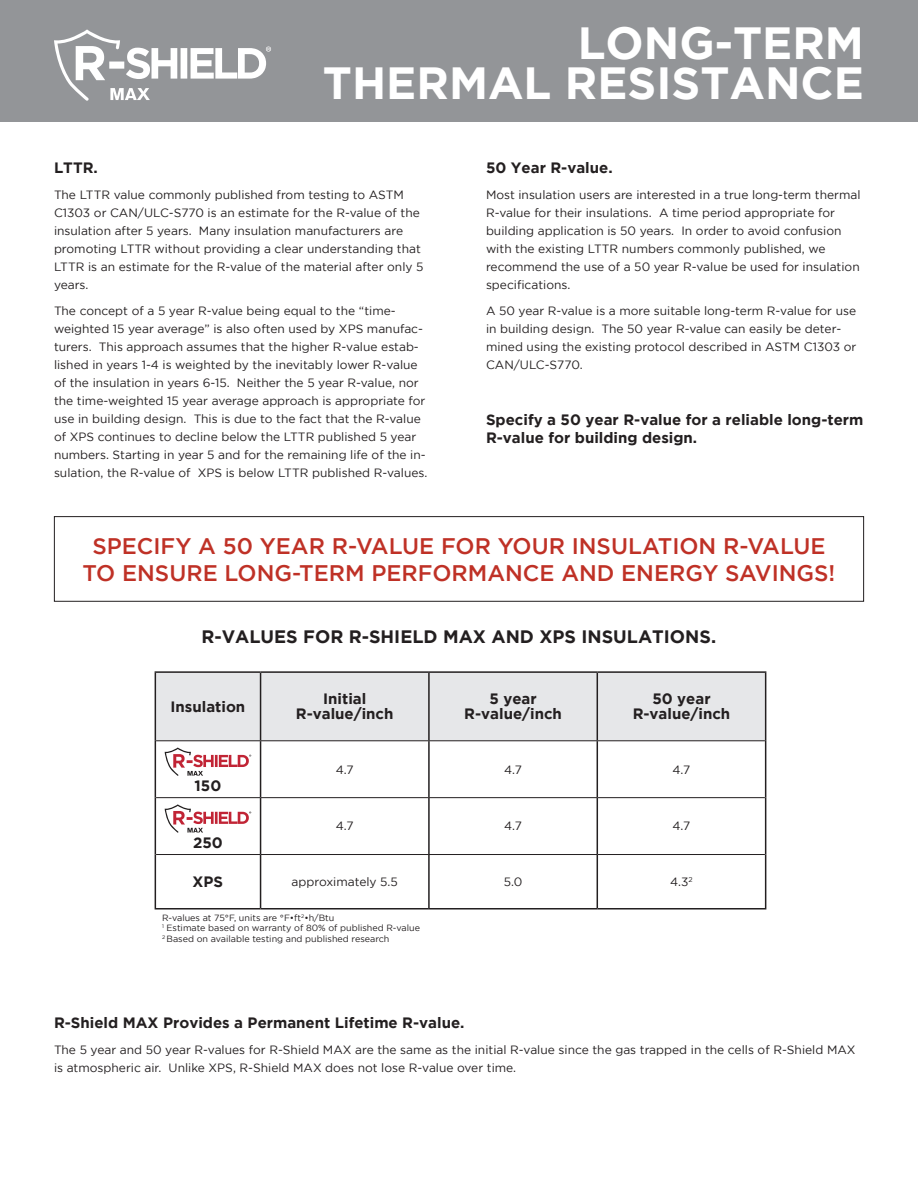
<style>
.page{position:relative;width:918px;height:1188px;background:#fff}
.page>*{position:absolute;margin:0;border:0;box-sizing:border-box;transform-origin:0 0}
.t1{font:700 45px/40.5px "Gotham";color:#fff;text-align:right}
.t2{font:500 22.5px/27px "Gotham";color:#bf3126;text-align:center}
.t3{font:700 18px "Gotham";color:#231f20}
.t4{font:700 15px/15px "Gotham";color:#231f20;text-align:center}
.t5{font:12px/18px "Gotham";color:#231f20}
.t6{font:9px/10.5px "Gotham";color:#231f20}
</style>
<div class="page">
<div style="left:156px;top:673px;width:609px;height:67px;background:#e6e7e9"></div>
<hr style="left:155px;top:671px;width:106px;height:2px;background:#231f20">
<hr style="left:155px;top:673px;width:1px;height:68px;background:#231f20">
<hr style="left:261px;top:671px;width:168px;height:2px;background:#231f20">
<hr style="left:260px;top:673px;width:1px;height:67px;background:#231f20">
<hr style="left:429px;top:671px;width:168px;height:2px;background:#231f20">
<hr style="left:428px;top:673px;width:2px;height:67px;background:#231f20">
<hr style="left:597px;top:671px;width:169px;height:2px;background:#231f20">
<hr style="left:597px;top:673px;width:1px;height:67px;background:#231f20">
<hr style="left:765px;top:673px;width:1px;height:68px;background:#231f20">
<hr style="left:155px;top:741px;width:1px;height:57px;background:#231f20">
<hr style="left:260px;top:741px;width:1px;height:56px;background:#231f20">
<hr style="left:428px;top:741px;width:2px;height:56px;background:#231f20">
<hr style="left:597px;top:741px;width:1px;height:56px;background:#231f20">
<hr style="left:765px;top:741px;width:1px;height:57px;background:#231f20">
<hr style="left:155px;top:798px;width:1px;height:57px;background:#231f20">
<hr style="left:260px;top:798px;width:1px;height:56px;background:#231f20">
<hr style="left:428px;top:798px;width:2px;height:56px;background:#231f20">
<hr style="left:597px;top:798px;width:1px;height:56px;background:#231f20">
<hr style="left:765px;top:798px;width:1px;height:57px;background:#231f20">
<hr style="left:156px;top:740px;width:105px;height:1px;background:#231f20">
<hr style="left:261px;top:740px;width:168px;height:1px;background:#231f20">
<hr style="left:429px;top:740px;width:168px;height:1px;background:#231f20">
<hr style="left:597px;top:740px;width:168px;height:1px;background:#231f20">
<hr style="left:156px;top:797px;width:105px;height:1px;background:#231f20">
<hr style="left:261px;top:797px;width:168px;height:1px;background:#231f20">
<hr style="left:429px;top:797px;width:168px;height:1px;background:#231f20">
<hr style="left:597px;top:797px;width:168px;height:1px;background:#231f20">
<hr style="left:261px;top:854px;width:168px;height:1px;background:#231f20">
<hr style="left:429px;top:854px;width:168px;height:1px;background:#231f20">
<hr style="left:597px;top:854px;width:168px;height:1px;background:#231f20">
<hr style="left:428px;top:855px;width:2px;height:53px;background:#231f20">
<hr style="left:597px;top:855px;width:1px;height:53px;background:#231f20">
<hr style="left:765px;top:855px;width:1px;height:53px;background:#231f20">
<hr style="left:261px;top:908px;width:168px;height:2px;background:#231f20">
<hr style="left:429px;top:908px;width:168px;height:2px;background:#231f20">
<hr style="left:597px;top:908px;width:169px;height:2px;background:#231f20">
<hr style="left:156px;top:854px;width:105px;height:1px;background:#231f20">
<hr style="left:155px;top:855px;width:1px;height:53px;background:#231f20">
<hr style="left:260px;top:855px;width:1px;height:53px;background:#231f20">
<hr style="left:155px;top:908px;width:106px;height:2px;background:#231f20">
<svg style="left:165px;top:748px;width:86px;height:28px"></svg>
<svg style="left:165px;top:804px;width:86px;height:29px"></svg>
<div style="left:54px;top:516px;width:810px;height:86px;border:1px solid #231f20"></div>
<div style="left:0;top:0;width:918px;height:122px;background:#939598"></div>
<svg style="left:54px;top:29px;width:217px;height:71px"></svg>
<h1 class="t1" style="left:323px;top:21px;width:543px">LONG-TERM<br>THERMAL RESISTANCE</h1>
<p class="t4" style="left:54px;top:160px;width:45px">LTTR.</p>
<p class="t5" style="left:54px;top:185px;width:371px">The LTTR value commonly published from testing to ASTM C1303 or CAN/ULC-S770 is an estimate for the R-value of the insulation after 5 years. Many insulation manufacturers are promoting LTTR without providing a clear understanding that LTTR is an estimate for the R-value of the material after only 5 years.</p>
<p class="t5" style="left:54px;top:302px;width:375px">The concept of a 5 year R-value being equal to the “time&shy;weighted 15 year average” is also often used by XPS manufac&shy;turers. This approach assumes that the higher R-value estab&shy;lished in years 1-4 is weighted by the inevitably lower R-value of the insulation in years 6-15. Neither the 5 year R-value, nor the time-weighted 15 year average approach is appropriate for use in building design. This is due to the fact that the R-value of XPS continues to decline below the LTTR published 5 year numbers. Starting in year 5 and for the remaining life of the in&shy;sulation, the R-value of XPS is below LTTR published R-values.</p>
<p class="t4" style="left:486px;top:160px;width:128px">50 Year R-value.</p>
<p class="t5" style="left:486px;top:185px;width:376px">Most insulation users are interested in a true long-term thermal R-value for their insulations. A time period appropriate for building application is 50 years. In order to avoid confusion with the existing LTTR numbers commonly published, we recommend the use of a 50 year R-value be used for insulation specifications.</p>
<p class="t5" style="left:486px;top:302px;width:372px">A 50 year R-value is a more suitable long-term R-value for use in building design. The 50 year R-value can easily be deter&shy;mined using the existing protocol described in ASTM C1303 or CAN/ULC-S770.</p>
<p class="t4" style="left:486px;top:410px;width:379px;line-height:18px;text-align:left">Specify a 50 year R-value for a reliable long-term<br>R-value for building design.</p>
<h2 class="t2" style="left:83px;top:532px;width:754px">SPECIFY A 50 YEAR R-VALUE FOR YOUR INSULATION R-VALUE<br>TO ENSURE LONG-TERM PERFORMANCE AND ENERGY SAVINGS!</h2>
<h3 class="t3" style="left:201px;top:626px;width:516px">R-VALUES FOR R-SHIELD MAX AND XPS INSULATIONS.</h3>
<p class="t4" style="left:171px;top:699px;width:76px">Insulation</p>
<p class="t4" style="left:296px;top:691px;width:99px">Initial<br>R-value/inch</p>
<p class="t4" style="left:464px;top:691px;width:99px">5 year<br>R-value/inch</p>
<p class="t4" style="left:633px;top:691px;width:99px">50 year<br>R-value/inch</p>
<p class="t4" style="left:195px;top:778px;width:28px">150</p>
<p class="t4" style="left:193px;top:835px;width:31px">250</p>
<p class="t5" style="left:336px;top:760px;width:19px">4.7</p>
<p class="t5" style="left:504px;top:760px;width:19px">4.7</p>
<p class="t5" style="left:673px;top:760px;width:19px">4.7</p>
<p class="t5" style="left:336px;top:817px;width:19px">4.7</p>
<p class="t5" style="left:504px;top:817px;width:19px">4.7</p>
<p class="t5" style="left:673px;top:817px;width:19px">4.7</p>
<p class="t4" style="left:193px;top:874px;width:32px">XPS</p>
<p class="t5" style="left:292px;top:873px;width:108px">approximately 5.5</p>
<p class="t5" style="left:504px;top:873px;width:20px">5.0</p>
<p class="t5" style="left:670px;top:873px;width:24px">4.3<sup>2</sup></p>
<p class="t6" style="left:162px;top:912px;width:259px">R-values at 75°F, units are °F•ft<sup>2</sup>•h/Btu<br><sup>1</sup> Estimate based on warranty of 80% of published R-value<br><sup>2</sup> Based on available testing and published research</p>
<p class="t4" style="left:54px;top:1015px;width:412px">R-Shield MAX Provides a Permanent Lifetime R-value.</p>
<p class="t5" style="left:54px;top:1040px;width:803px">The 5 year and 50 year R-values for R-Shield MAX are the same as the initial R-value since the gas trapped in the cells of R-Shield MAX is atmospheric air. Unlike XPS, R-Shield MAX does not lose R-value over time.</p>
</div>
